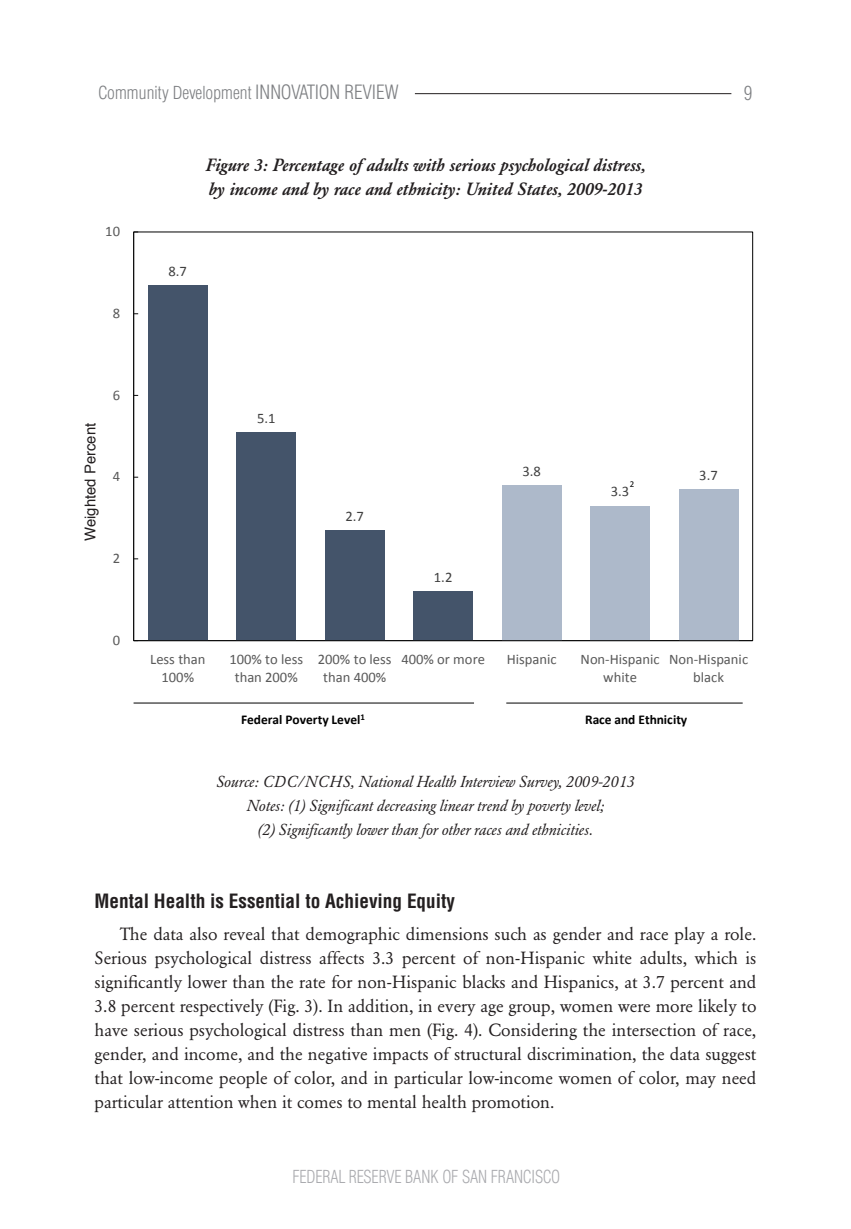
<style>
.page{position:relative;width:851px;height:1229px;background:#fff}
.page>*{position:absolute;margin:0;border:0;box-sizing:border-box;transform-origin:0 0}
.XXXXX_Subhead{font:700 condensed 19.25px "Helvetica";color:#231f20}
.t1{font:300 condensed 19.25px "Helvetica";color:#7e8083}
._2016_BODY{font:17.5px/24px "Garamond BE";color:#231f20;text-align:justify}
._2016_TABLE_Captions{font:italic 500 17.5px/24.5px "Garamond BE";color:#231f20}
.t2{font:300 condensed 17.5px "Helvetica";color:#7e8083}
.t3{font:300 condensed 17.5px "Helvetica";letter-spacing:-.01em;color:#aaabaf;scale:.93 1}
._2016_BODY-2{font:italic 15.75px/24px "Garamond BE";color:#231f20;text-align:center}
._2016_B_ITALIC_SUBHE{font:14.88px "Helvetica";color:#231f20}
.t4{font:14.53px/17.8px "Calibri";color:#595959;text-align:center}
.t5{font:14.53px "Calibri";color:#404040}
.t6{font:700 13.47px "Calibri";color:#000}
.t7{font:8.92px "Calibri";color:#000}
.s1{font-size:19.25px}
</style>
<div class="page">
<hr style="left:415px;top:93px;width:316px;height:1px;background:#231f20">
<div style="left:148px;top:285px;width:59px;height:355px;background:#44546a"></div>
<div style="left:236px;top:432px;width:60px;height:208px;background:#44546a"></div>
<div style="left:325px;top:530px;width:59px;height:110px;background:#44546a"></div>
<div style="left:413px;top:591px;width:60px;height:49px;background:#44546a"></div>
<div style="left:502px;top:485px;width:59px;height:155px;background:#adb9ca"></div>
<div style="left:590px;top:506px;width:59px;height:134px;background:#adb9ca"></div>
<div style="left:678px;top:489px;width:60px;height:151px;background:#adb9ca"></div>
<hr style="left:133px;top:232px;width:1px;height:408px;background:#0d0d0d">
<hr style="left:134px;top:640px;width:618px;height:1px;background:#0d0d0d">
<hr style="left:133px;top:702px;width:341px;height:1px;background:#000">
<hr style="left:506px;top:702px;width:236px;height:1px;background:#000">
<p class="t2" style="left:98px;top:82px;width:302px">Community Development <span class="s1">INNOVATION REVIEW</span></p>
<p class="t4" style="left:105px;top:222px;width:16px">10</p>
<p class="t4" style="left:113px;top:304px;width:9px">8</p>
<p class="_2016_B_ITALIC_SUBHE" style="left:79px;top:541px;width:119px;rotate:-90deg">Weighted Percent</p>
<p class="t4" style="left:113px;top:386px;width:9px">6</p>
<p class="t4" style="left:113px;top:467px;width:9px">4</p>
<p class="t4" style="left:113px;top:549px;width:9px">2</p>
<p class="t4" style="left:113px;top:631px;width:9px">0</p>
<p class="_2016_TABLE_Captions" style="left:205px;top:152px;width:441px">Figure 3: Percentage of adults with serious psychological distress, by income and by race and ethnicity: United States, 2009-2013</p>
<p class="t5" style="left:168px;top:262px;width:20px">8.7</p>
<p class="t5" style="left:257px;top:409px;width:20px">5.1</p>
<p class="t5" style="left:345px;top:507px;width:20px">2.7</p>
<p class="t5" style="left:434px;top:568px;width:20px">1.2</p>
<p class="t5" style="left:522px;top:462px;width:20px">3.8</p>
<p class="t7" style="left:629px;top:478px;width:6px">2</p>
<p class="t5" style="left:611px;top:482px;width:20px">3.3</p>
<p class="t1" style="left:743px;top:82px;width:10px">9</p>
<p class="t5" style="left:699px;top:466px;width:20px">3.7</p>
<p class="t4" style="left:150px;top:650px;width:57px">Less than<br>100%</p>
<p class="t4" style="left:229px;top:650px;width:75px">100% to less than 200%</p>
<p class="t4" style="left:318px;top:650px;width:75px">200% to less than 400%</p>
<p class="t4" style="left:401px;top:650px;width:85px">400% or more</p>
<p class="t4" style="left:506px;top:650px;width:51px">Hispanic</p>
<p class="t4" style="left:580px;top:650px;width:81px">Non-Hispanic white</p>
<p class="t4" style="left:669px;top:650px;width:81px">Non-Hispanic black</p>
<p class="t6" style="left:241px;top:711px;width:125px">Federal Poverty Level<sup>1</sup></p>
<p class="t6" style="left:585px;top:711px;width:104px">Race and Ethnicity</p>
<p class="_2016_BODY-2" style="left:216px;top:770px;width:420px">Source: CDC/NCHS, National Health Interview Survey, 2009-2013<br>Notes: (1) Significant decreasing linear trend by poverty level;<br>(2) Significantly lower than for other races and ethnicities.</p>
<p class="XXXXX_Subhead" style="left:94px;top:889px;width:362px">Mental Health is Essential to Achieving Equity</p>
<p class="_2016_BODY" style="left:94px;top:921px;width:663px;text-indent:25px">The data also reveal that demographic dimensions such as gender and race play a role.<br>Serious psychological distress affects 3.3 percent of non-Hispanic white adults, which is significantly lower than the rate for non-Hispanic blacks and Hispanics, at 3.7 percent and 3.8 percent respectively (Fig. 3). In addition, in every age group, women were more likely to have serious psychological distress than men (Fig. 4). Considering the intersection of race, gender, and income, and the negative impacts of structural discrimination, the data suggest that low-income people of color, and in particular low-income women of color, may need particular attention when it comes to mental health promotion.</p>
<p class="t3" style="left:292px;top:1166px;width:289px">FEDERAL RESERVE BANK OF SAN FRANCISCO</p>
</div>
